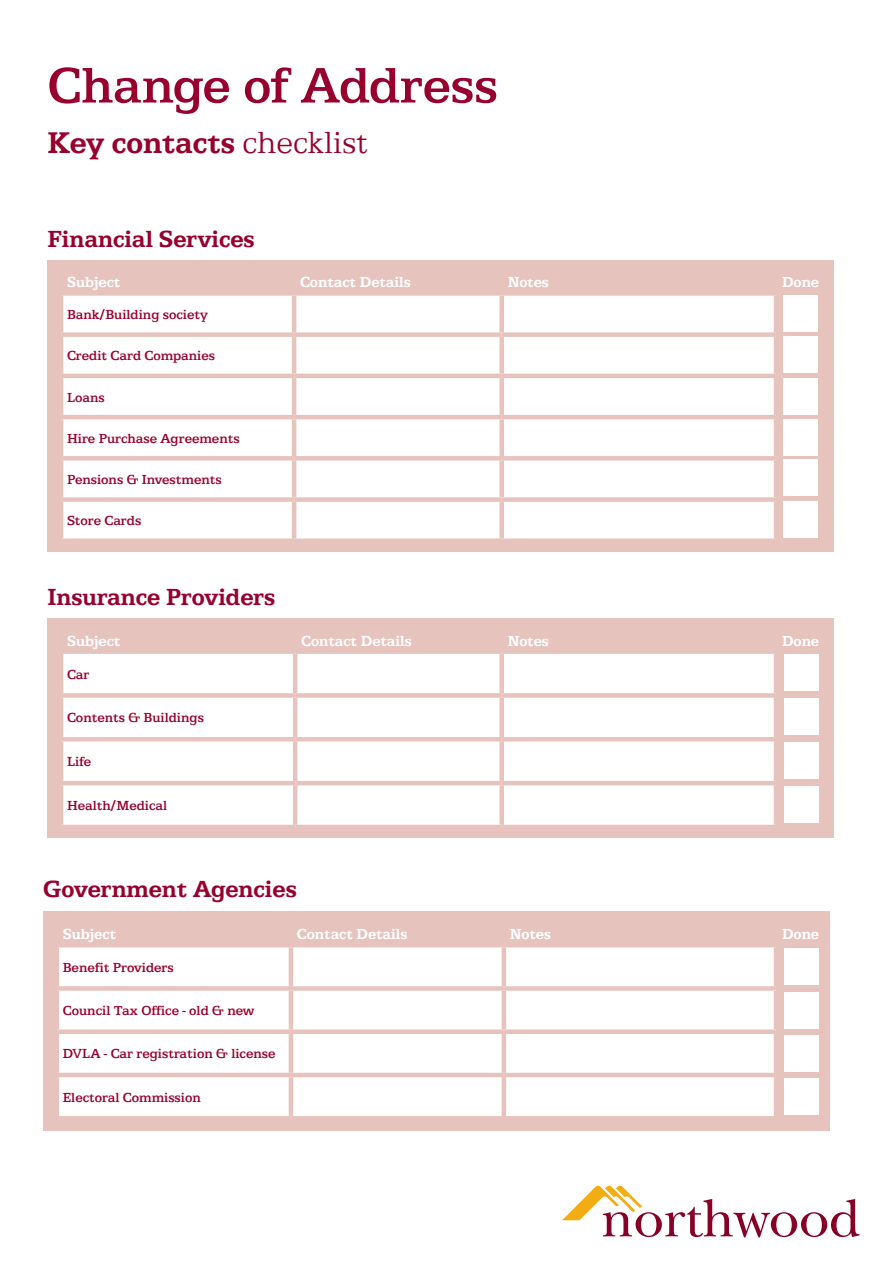
<style>
.page{position:relative;width:893px;height:1263px;background:#fff}
.page>*{position:absolute;margin:0;border:0;box-sizing:border-box;transform-origin:0 0}
.t1{font:500 51.3px "Egyptian";letter-spacing:-.01em;color:#98012d}
.t2{font:700 30.75px "Egyptian";color:#98012d}
.t3{font:700 24px "Egyptian";color:#98012d}
.t4{font:700 15px "Egyptian";color:#fff}
.t5{font:500 13.5px "Egyptian";color:#98012d}
.s1{font-weight:300}
</style>
<div class="page">
<div style="left:47px;top:260px;width:787px;height:291px;background:#e7c3be"></div>
<div style="left:43px;top:911px;width:787px;height:219px;background:#e7c3be"></div>
<div style="left:47px;top:619px;width:787px;height:219px;background:#e7c3be"></div>
<div style="left:63px;top:296px;width:711px;height:242px;background:#fff"></div>
<hr style="left:292px;top:296px;width:4px;height:36px;background:#e7c3be">
<div style="left:499px;top:296px;width:5px;height:36px;background:#e7c3be"></div>
<div style="left:59px;top:332px;width:235px;height:5px;background:#e7c3be"></div>
<div style="left:294px;top:332px;width:208px;height:5px;background:#e7c3be"></div>
<hr style="left:292px;top:337px;width:4px;height:37px;background:#e7c3be">
<div style="left:502px;top:332px;width:274px;height:5px;background:#e7c3be"></div>
<div style="left:499px;top:337px;width:5px;height:37px;background:#e7c3be"></div>
<hr style="left:59px;top:374px;width:235px;height:4px;background:#e7c3be">
<hr style="left:294px;top:374px;width:208px;height:4px;background:#e7c3be">
<hr style="left:292px;top:378px;width:4px;height:37px;background:#e7c3be">
<hr style="left:502px;top:374px;width:274px;height:4px;background:#e7c3be">
<div style="left:499px;top:378px;width:5px;height:37px;background:#e7c3be"></div>
<hr style="left:59px;top:415px;width:235px;height:4px;background:#e7c3be">
<hr style="left:294px;top:415px;width:208px;height:4px;background:#e7c3be">
<hr style="left:292px;top:419px;width:4px;height:37px;background:#e7c3be">
<hr style="left:502px;top:415px;width:274px;height:4px;background:#e7c3be">
<div style="left:499px;top:419px;width:5px;height:37px;background:#e7c3be"></div>
<div style="left:59px;top:456px;width:235px;height:5px;background:#e7c3be"></div>
<div style="left:294px;top:456px;width:208px;height:5px;background:#e7c3be"></div>
<hr style="left:292px;top:461px;width:4px;height:36px;background:#e7c3be">
<div style="left:502px;top:456px;width:274px;height:5px;background:#e7c3be"></div>
<div style="left:499px;top:461px;width:5px;height:36px;background:#e7c3be"></div>
<svg style="left:783px;top:459px;width:35px;height:1px"></svg>
<div style="left:59px;top:497px;width:235px;height:5px;background:#e7c3be"></div>
<div style="left:294px;top:497px;width:208px;height:5px;background:#e7c3be"></div>
<hr style="left:292px;top:502px;width:4px;height:36px;background:#e7c3be">
<div style="left:502px;top:497px;width:274px;height:5px;background:#e7c3be"></div>
<div style="left:499px;top:502px;width:5px;height:36px;background:#e7c3be"></div>
<div style="left:59px;top:947px;width:715px;height:169px;background:#fff"></div>
<hr style="left:289px;top:947px;width:4px;height:39px;background:#e7c3be">
<hr style="left:502px;top:947px;width:4px;height:39px;background:#e7c3be">
<div style="left:55px;top:986px;width:236px;height:5px;background:#e7c3be"></div>
<div style="left:291px;top:986px;width:213px;height:5px;background:#e7c3be"></div>
<hr style="left:289px;top:991px;width:4px;height:38px;background:#e7c3be">
<div style="left:504px;top:986px;width:272px;height:5px;background:#e7c3be"></div>
<hr style="left:502px;top:991px;width:4px;height:38px;background:#e7c3be">
<div style="left:55px;top:1029px;width:236px;height:5px;background:#e7c3be"></div>
<div style="left:291px;top:1029px;width:213px;height:5px;background:#e7c3be"></div>
<hr style="left:289px;top:1034px;width:4px;height:39px;background:#e7c3be">
<div style="left:504px;top:1029px;width:272px;height:5px;background:#e7c3be"></div>
<hr style="left:502px;top:1034px;width:4px;height:39px;background:#e7c3be">
<hr style="left:55px;top:1073px;width:236px;height:4px;background:#e7c3be">
<hr style="left:291px;top:1073px;width:213px;height:4px;background:#e7c3be">
<hr style="left:289px;top:1077px;width:4px;height:39px;background:#e7c3be">
<hr style="left:504px;top:1073px;width:272px;height:4px;background:#e7c3be">
<hr style="left:502px;top:1077px;width:4px;height:39px;background:#e7c3be">
<div style="left:63px;top:654px;width:711px;height:171px;background:#fff"></div>
<hr style="left:293px;top:654px;width:4px;height:39px;background:#e7c3be">
<div style="left:499px;top:654px;width:5px;height:39px;background:#e7c3be"></div>
<div style="left:59px;top:693px;width:236px;height:5px;background:#e7c3be"></div>
<div style="left:295px;top:693px;width:207px;height:5px;background:#e7c3be"></div>
<hr style="left:293px;top:698px;width:4px;height:39px;background:#e7c3be">
<div style="left:502px;top:693px;width:274px;height:5px;background:#e7c3be"></div>
<div style="left:499px;top:698px;width:5px;height:39px;background:#e7c3be"></div>
<hr style="left:59px;top:737px;width:236px;height:4px;background:#e7c3be">
<hr style="left:295px;top:737px;width:207px;height:4px;background:#e7c3be">
<hr style="left:293px;top:741px;width:4px;height:40px;background:#e7c3be">
<hr style="left:502px;top:737px;width:274px;height:4px;background:#e7c3be">
<div style="left:499px;top:741px;width:5px;height:40px;background:#e7c3be"></div>
<hr style="left:59px;top:781px;width:236px;height:4px;background:#e7c3be">
<hr style="left:295px;top:781px;width:207px;height:4px;background:#e7c3be">
<hr style="left:293px;top:785px;width:4px;height:40px;background:#e7c3be">
<hr style="left:502px;top:781px;width:274px;height:4px;background:#e7c3be">
<div style="left:499px;top:785px;width:5px;height:40px;background:#e7c3be"></div>
<svg style="left:562px;top:1186px;width:298px;height:51px"></svg>
<div style="left:783px;top:296px;width:35px;height:36px;background:#fff"></div>
<div style="left:784px;top:654px;width:35px;height:37px;background:#fff"></div>
<div style="left:784px;top:948px;width:35px;height:37px;background:#fff"></div>
<div style="left:783px;top:419px;width:35px;height:37px;background:#fff"></div>
<div style="left:784px;top:786px;width:35px;height:37px;background:#fff"></div>
<div style="left:784px;top:1078px;width:35px;height:37px;background:#fff"></div>
<div style="left:783px;top:336px;width:35px;height:37px;background:#fff"></div>
<div style="left:784px;top:698px;width:35px;height:37px;background:#fff"></div>
<div style="left:784px;top:992px;width:35px;height:37px;background:#fff"></div>
<div style="left:783px;top:460px;width:35px;height:36px;background:#fff"></div>
<div style="left:783px;top:501px;width:35px;height:37px;background:#fff"></div>
<div style="left:783px;top:378px;width:35px;height:37px;background:#fff"></div>
<div style="left:784px;top:742px;width:35px;height:37px;background:#fff"></div>
<div style="left:784px;top:1035px;width:35px;height:37px;background:#fff"></div>
<p class="t1" style="left:47px;top:57px;width:452px">Change of Address</p>
<p class="t2" style="left:47px;top:125px;width:323px">Key contacts <span class="s1">checklist</span></p>
<p class="t3" style="left:47px;top:225px;width:209px">Financial Services</p>
<p class="t4" style="left:67px;top:274px;width:55px">Subject</p>
<p class="t4" style="left:300px;top:274px;width:112px">Contact Details</p>
<p class="t4" style="left:508px;top:274px;width:43px">Notes</p>
<p class="t4" style="left:782px;top:274px;width:39px">Done</p>
<p class="t5" style="left:67px;top:307px;width:142px">Bank/Building society</p>
<p class="t5" style="left:67px;top:348px;width:149px">Credit Card Companies</p>
<p class="t5" style="left:67px;top:389px;width:39px">Loans</p>
<p class="t5" style="left:67px;top:431px;width:174px">Hire Purchase Agreements</p>
<p class="t5" style="left:67px;top:472px;width:156px">Pensions &amp; Investments</p>
<p class="t5" style="left:67px;top:513px;width:76px">Store Cards</p>
<p class="t3" style="left:47px;top:583px;width:229px">Insurance Providers</p>
<p class="t4" style="left:67px;top:632px;width:55px">Subject</p>
<p class="t4" style="left:301px;top:632px;width:112px">Contact Details</p>
<p class="t4" style="left:508px;top:632px;width:43px">Notes</p>
<p class="t4" style="left:782px;top:632px;width:39px">Done</p>
<p class="t5" style="left:67px;top:666px;width:24px">Car</p>
<p class="t5" style="left:67px;top:710px;width:138px">Contents &amp; Buildings</p>
<p class="t5" style="left:67px;top:754px;width:26px">Life</p>
<p class="t5" style="left:67px;top:798px;width:102px">Health/Medical</p>
<p class="t3" style="left:43px;top:876px;width:255px">Government Agencies</p>
<p class="t4" style="left:63px;top:926px;width:55px">Subject</p>
<p class="t4" style="left:297px;top:926px;width:112px">Contact Details</p>
<p class="t4" style="left:510px;top:926px;width:43px">Notes</p>
<p class="t4" style="left:782px;top:926px;width:39px">Done</p>
<p class="t5" style="left:63px;top:960px;width:112px">Benefit Providers</p>
<p class="t5" style="left:63px;top:1003px;width:193px">Council Tax Office - old &amp; new</p>
<p class="t5" style="left:63px;top:1046px;width:214px">DVLA - Car registration &amp; license</p>
<p class="t5" style="left:63px;top:1090px;width:140px">Electoral Commission</p>
</div>
